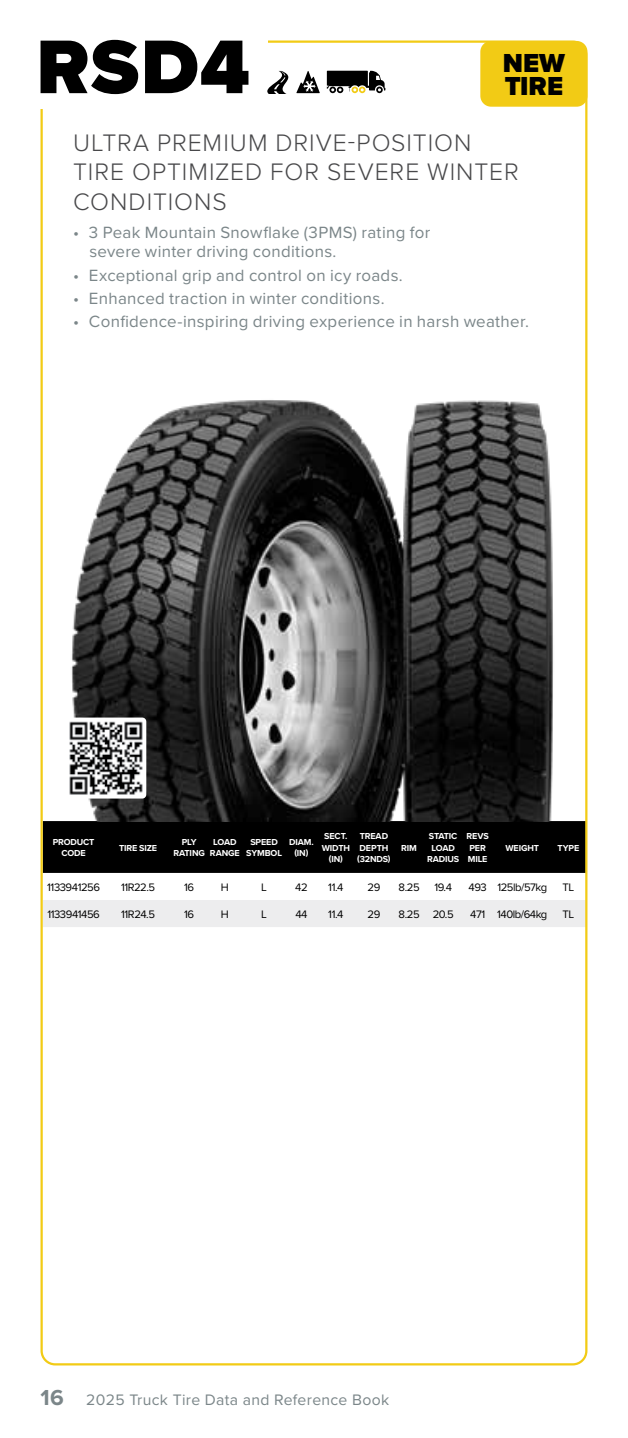
<style>
.page{position:relative;width:628px;height:1438px;background:#fff}
.page>*{position:absolute;margin:0;border:0;box-sizing:border-box;transform-origin:0 0}
.t1{font:900 78.75px "Proxima Nova";color:#000}
.t2{font:900 27px "Proxima Nova";color:#000}
.t3{font:300 24.75px/29.2px "Proxima Nova";letter-spacing:.04em;color:#48484a}
.t4{font:16.88px/19.1px "Proxima Nova";letter-spacing:.02em;color:#7b8689}
.t5{font:15.75px "Proxima Nova";letter-spacing:.02em;color:#7b8689}
.t6{font:11.25px "Proxima Nova";letter-spacing:-.04em;color:#000}
.t7{font:700 9px/11.2px "Proxima Nova";letter-spacing:-.015em;color:#fff;text-align:center}
.s1{font-weight:700;font-size:22.5px}
</style>
<div class="page">
<div style="left:43px;top:821px;width:541px;height:52px;background:#000"></div>
<div style="left:43px;top:900px;width:541px;height:27px;background:#ededee"></div>
<div style="left:480px;top:41px;width:107px;height:66px;background:#f2cb15;border-radius:11px"></div>
<img style="left:71px;top:392px;width:516px;height:429px">
<svg style="left:267px;top:71px;width:22px;height:22px"></svg>
<svg style="left:296px;top:71px;width:24px;height:22px"></svg>
<svg style="left:327px;top:71px;width:58px;height:22px"></svg>
<img style="left:69px;top:717px;width:77px;height:81px">
<h1 class="t1" style="left:36px;top:8px;width:215px">RSD4</h1>
<h2 class="t2" style="left:503px;top:43px;width:64px">NEW</h2>
<h2 class="t2" style="left:504px;top:65px;width:60px">TIRE</h2>
<h3 class="t3" style="left:73px;top:127px;width:447px">ULTRA PREMIUM DRIVE-POSITION<br>TIRE OPTIMIZED FOR SEVERE WINTER<br>CONDITIONS</h3>
<p class="t4" style="left:89px;top:222px;width:342px;text-indent:-16px">• 3 Peak Mountain Snowflake (3PMS) rating for severe winter driving conditions.</p>
<p class="t4" style="left:73px;top:265px;width:331px">• Exceptional grip and control on icy roads.</p>
<p class="t4" style="left:73px;top:288px;width:313px">• Enhanced traction in winter conditions.</p>
<p class="t4" style="left:73px;top:311px;width:457px">• Confidence-inspiring driving experience in harsh weather.</p>
<p class="t7" style="left:53px;top:836px;width:43px">PRODUCT<br>CODE</p>
<p class="t7" style="left:119px;top:842px;width:39px">TIRE SIZE</p>
<p class="t7" style="left:173px;top:836px;width:33px">PLY<br>RATING</p>
<p class="t7" style="left:210px;top:836px;width:31px">LOAD<br>RANGE</p>
<p class="t7" style="left:246px;top:836px;width:37px">SPEED<br>SYMBOL</p>
<p class="t7" style="left:289px;top:836px;width:26px">DIAM. (IN)</p>
<p class="t7" style="left:322px;top:830px;width:30px">SECT.<br>WIDTH (IN)</p>
<p class="t7" style="left:357px;top:830px;width:35px;text-align:left">TREAD<br>DEPTH (32NDS)</p>
<p class="t7" style="left:401px;top:842px;width:17px">RIM</p>
<p class="t7" style="left:427px;top:830px;width:34px">STATIC<br>LOAD<br>RADIUS</p>
<p class="t7" style="left:466px;top:830px;width:24px;text-align:left">REVS<br>PER<br>MILE</p>
<p class="t7" style="left:505px;top:842px;width:35px">WEIGHT</p>
<p class="t7" style="left:557px;top:842px;width:23px">TYPE</p>
<p class="t6" style="left:47px;top:879px;width:54px">1133941256</p>
<p class="t6" style="left:121px;top:879px;width:36px">11R22.5</p>
<p class="t6" style="left:184px;top:879px;width:12px">16</p>
<p class="t6" style="left:221px;top:879px;width:10px">H</p>
<p class="t6" style="left:261px;top:879px;width:7px">L</p>
<p class="t6" style="left:295px;top:879px;width:14px">42</p>
<p class="t6" style="left:328px;top:879px;width:17px">11.4</p>
<p class="t6" style="left:367px;top:879px;width:14px">29</p>
<p class="t6" style="left:398px;top:879px;width:23px">8.25</p>
<p class="t6" style="left:434px;top:879px;width:19px">19.4</p>
<p class="t6" style="left:468px;top:879px;width:80px">493 125lb/57kg</p>
<p class="t6" style="left:562px;top:879px;width:13px">TL</p>
<p class="t6" style="left:47px;top:906px;width:54px">1133941456</p>
<p class="t6" style="left:121px;top:906px;width:35px">11R24.5</p>
<p class="t6" style="left:184px;top:906px;width:12px">16</p>
<p class="t6" style="left:221px;top:906px;width:10px">H</p>
<p class="t6" style="left:261px;top:906px;width:7px">L</p>
<p class="t6" style="left:295px;top:906px;width:14px">44</p>
<p class="t6" style="left:328px;top:906px;width:17px">11.4</p>
<p class="t6" style="left:367px;top:906px;width:14px">29</p>
<p class="t6" style="left:398px;top:906px;width:57px">8.25 20.5</p>
<p class="t6" style="left:470px;top:906px;width:79px">471 140lb/64kg</p>
<p class="t6" style="left:562px;top:906px;width:13px">TL</p>
<p class="t5" style="left:40px;top:1388px;width:350px"><span class="s1">16</span> 2025 Truck Tire Data and Reference Book</p>
</div>
